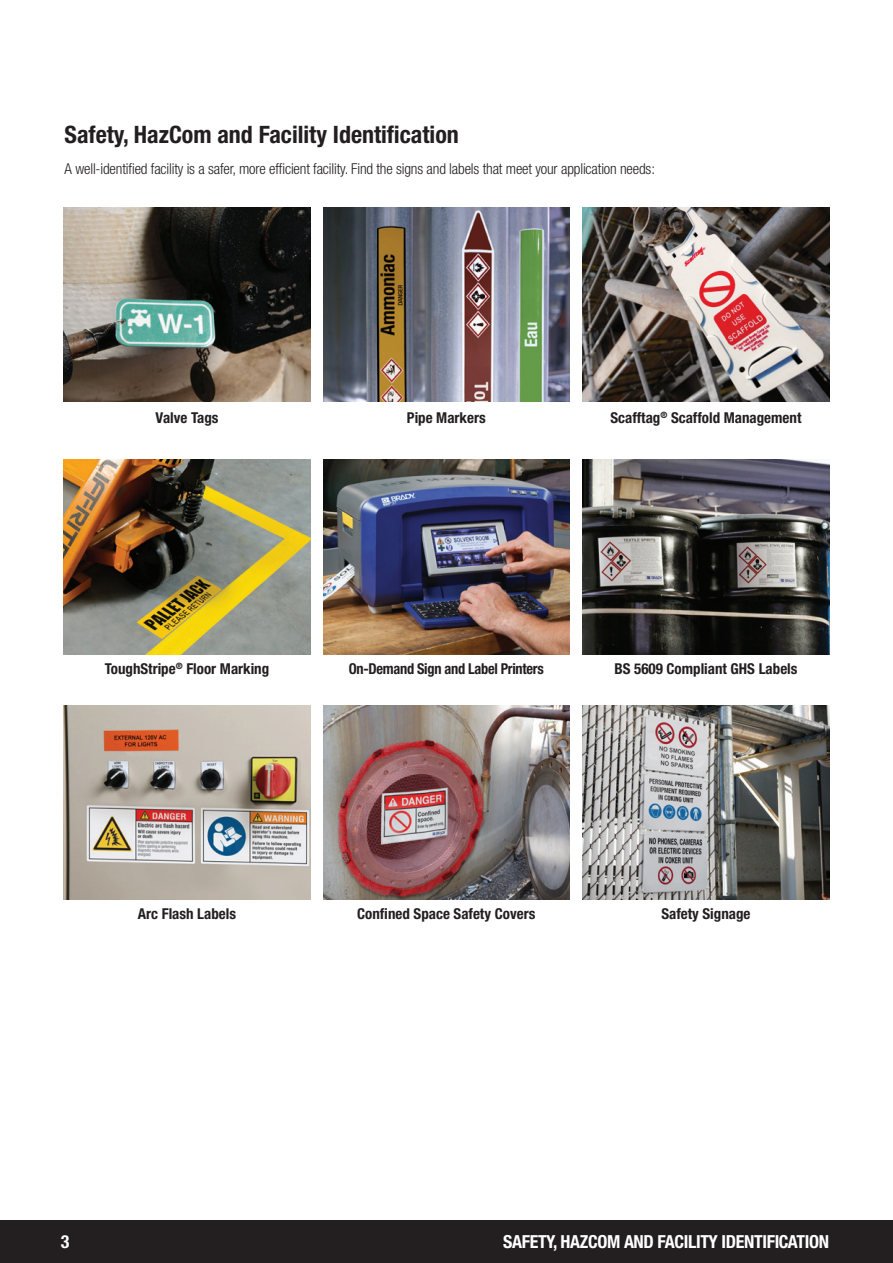
<style>
.page{position:relative;width:893px;height:1263px;background:#fff}
.page>*{position:absolute;margin:0;border:0;box-sizing:border-box;transform-origin:0 0}
.t1{font:700 condensed 24px "Helvetica Neue LT Pro";color:#231f20}
.t2{font:700 condensed 18px "Helvetica Neue LT Pro";letter-spacing:-.02em;color:#fff}
.t3{font:700 condensed 15px "Helvetica Neue LT Pro";color:#231f20}
.t4{font:300 condensed 15px "Helvetica Neue LT Pro";letter-spacing:-.01em;color:#231f20}
.t5{font:700 condensed 15px "Helvetica Neue LT Pro";letter-spacing:-.02em;color:#231f20;scale:.96 1}
</style>
<div class="page">
<div style="left:0;top:1221px;width:893px;height:42px;background:#231f20"></div>
<img style="left:583px;top:460px;width:246px;height:194px">
<img style="left:64px;top:207px;width:246px;height:195px">
<img style="left:323px;top:207px;width:246px;height:195px">
<img style="left:64px;top:460px;width:246px;height:194px">
<img style="left:583px;top:207px;width:246px;height:195px">
<img style="left:323px;top:460px;width:246px;height:194px">
<img style="left:323px;top:705px;width:246px;height:194px">
<img style="left:64px;top:705px;width:246px;height:194px">
<img style="left:583px;top:705px;width:246px;height:194px">
<h1 class="t1" style="left:65px;top:120px;width:396px">Safety, HazCom and Facility Identification</h1>
<p class="t4" style="left:65px;top:160px;width:592px">A well-identified facility is a safer, more efficient facility. Find the signs and labels that meet your application needs:</p>
<p class="t3" style="left:156px;top:408px;width:64px">Valve Tags</p>
<p class="t3" style="left:407px;top:408px;width:80px">Pipe Markers</p>
<p class="t3" style="left:610px;top:408px;width:193px">Scafftag<sup>®</sup> Scaffold Management</p>
<p class="t3" style="left:105px;top:659px;width:166px">ToughStripe<sup>®</sup> Floor Marking</p>
<p class="t5" style="left:349px;top:659px;width:205px">On-Demand Sign and Label Printers</p>
<p class="t3" style="left:614px;top:659px;width:185px">BS 5609 Compliant GHS Labels</p>
<p class="t3" style="left:138px;top:905px;width:100px">Arc Flash Labels</p>
<p class="t3" style="left:357px;top:905px;width:180px">Confined Space Safety Covers</p>
<p class="t3" style="left:661px;top:905px;width:91px">Safety Signage</p>
<p class="t2" style="left:61px;top:1231px;width:10px">3</p>
<p class="t2" style="left:503px;top:1231px;width:328px">SAFETY, HAZCOM AND FACILITY IDENTIFICATION</p>
</div>
